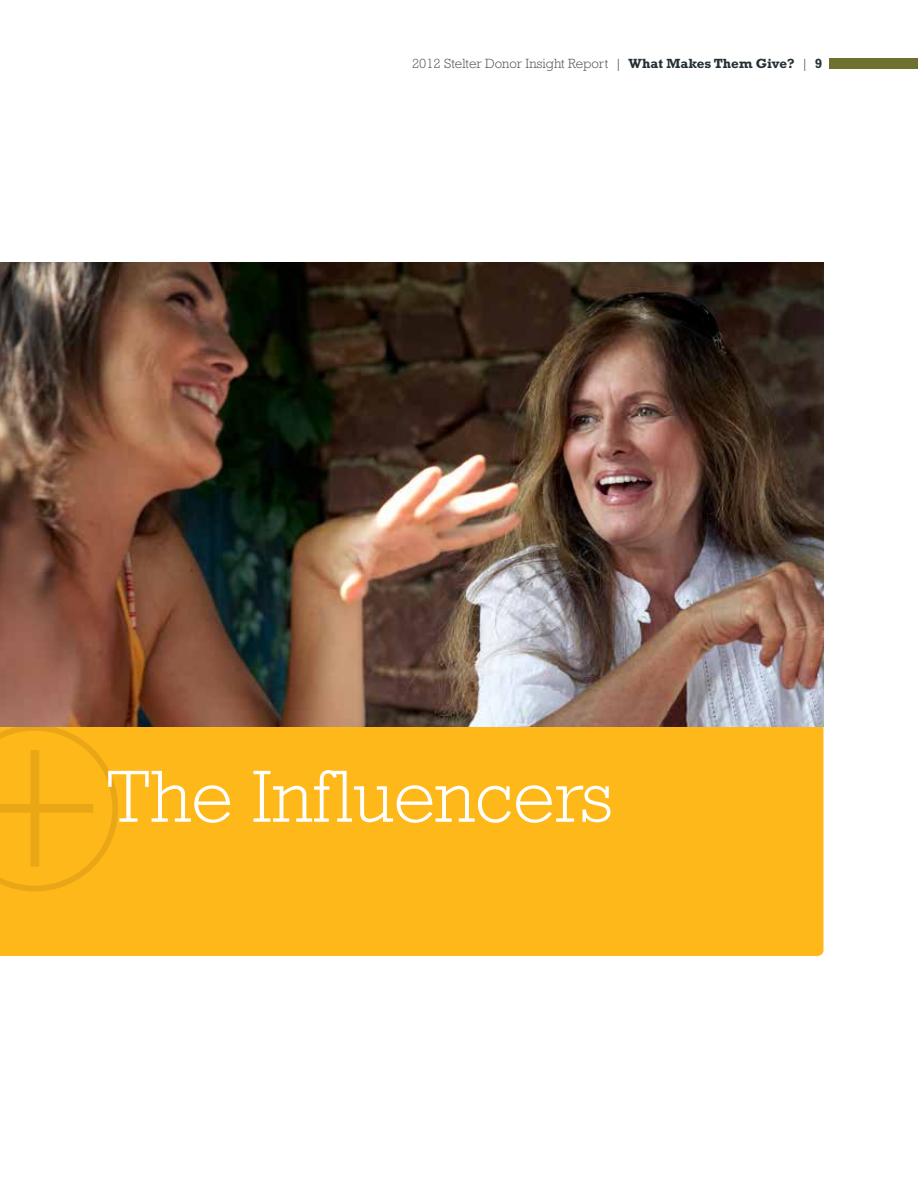
<style>
.page{position:relative;width:918px;height:1188px;background:#fff}
.page>*{position:absolute;margin:0;border:0;box-sizing:border-box;transform-origin:0 0}
.t1{font:100 231.3px "Helvetica Neue";color:#a89f88}
.t2{font:300 75px "Rockwell";color:#fff}
.t3{font:300 13.5px "Rockwell";color:#4c5053}
.s1{font-weight:700;color:#252f33}
</style>
<div class="page">
<div style="left:829px;top:58px;width:89px;height:11px;background:#6d702e"></div>
<div style="left:0;top:727px;width:824px;height:229px;background:#ffb819"></div>
<svg style="left:0;top:727px;width:118px;height:164px;background:#fcb618"></svg>
<img style="left:0;top:262px;width:824px;height:465px">
<p class="t3" style="left:412px;top:56px;width:412px">2012 Stelter Donor Insight Report | <span class="s1">What Makes Them Give?</span> | <span class="s1">9</span></p>
<h1 class="t1" style="left:-35px;top:652px;width:140px">+</h1>
<h2 class="t2" style="left:107px;top:754px;width:508px">The Influencers</h2>
</div>
